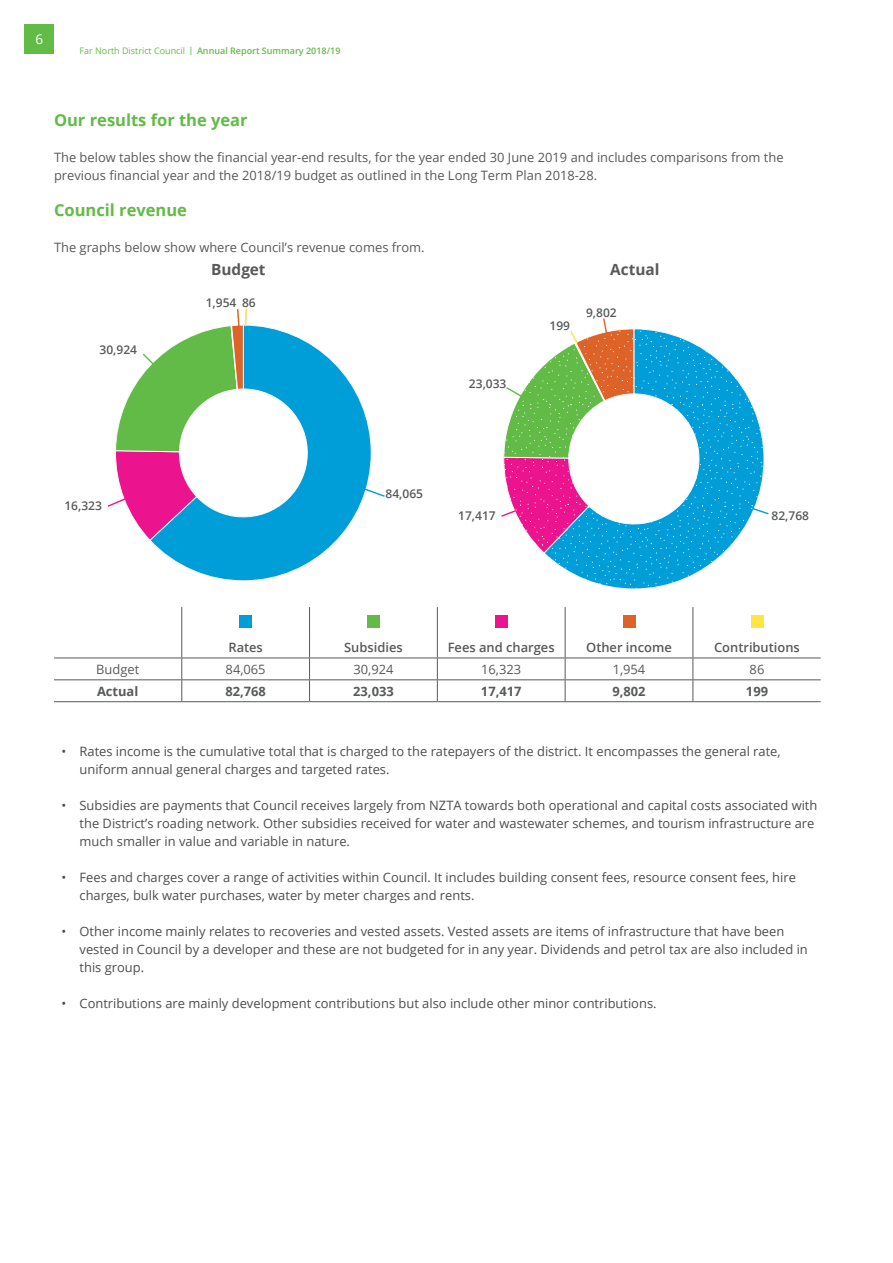
<style>
.page{position:relative;width:893px;height:1263px;background:#fff}
.page>*{position:absolute;margin:0;border:0;box-sizing:border-box;transform-origin:0 0}
.t1{font:700 16.5px "Open Sans";color:#62bb46}
.t2{font:700 15.45px "Open Sans";color:#58595b}
.t3{font:13.5px "Open Sans";color:#fff}
.t4{font:12.9px/18px "Open Sans";color:#4d4d4f}
.t5{font:12.9px/18px "Open Sans";color:#58595b}
.t6{font:600 12.9px "Open Sans";color:#58595b}
.t7{font:700 12.9px "Open Sans";color:#58595b}
.t8{font:600 12px "Open Sans";color:#58595b}
.t9{font:600 9px "Open Sans";color:#62bb46}
.s1{font-weight:400}
.s2{font-weight:400;font-size:11.55px}
</style>
<div class="page">
<div style="left:25px;top:24px;width:29px;height:30px;background:#62bb46"></div>
<svg style="left:151px;top:325px;width:221px;height:256px"></svg>
<svg style="left:363px;top:487px;width:22px;height:11px"></svg>
<svg style="left:107px;top:308px;width:141px;height:234px"></svg>
<svg style="left:764px;top:511px;width:5px;height:4px"></svg>
<svg style="left:545px;top:329px;width:219px;height:260px;fill:#009ed8"></svg>
<svg style="left:501px;top:318px;width:134px;height:236px"></svg>
<hr style="left:54px;top:679px;width:128px;height:1px;background:#58595b">
<hr style="left:182px;top:679px;width:128px;height:1px;background:#58595b">
<hr style="left:310px;top:679px;width:127px;height:1px;background:#58595b">
<hr style="left:437px;top:679px;width:128px;height:1px;background:#58595b">
<hr style="left:565px;top:679px;width:128px;height:1px;background:#58595b">
<hr style="left:693px;top:679px;width:128px;height:1px;background:#58595b">
<hr style="left:54px;top:658px;width:128px;height:1px;background:#58595b">
<hr style="left:182px;top:658px;width:128px;height:1px;background:#58595b">
<hr style="left:310px;top:658px;width:127px;height:1px;background:#58595b">
<hr style="left:437px;top:658px;width:128px;height:1px;background:#58595b">
<hr style="left:565px;top:658px;width:128px;height:1px;background:#58595b">
<hr style="left:693px;top:658px;width:128px;height:1px;background:#58595b">
<svg style="left:181px;top:607px;width:1px;height:94px"></svg>
<svg style="left:309px;top:607px;width:1px;height:94px"></svg>
<svg style="left:437px;top:607px;width:1px;height:94px"></svg>
<svg style="left:565px;top:607px;width:1px;height:94px"></svg>
<svg style="left:692px;top:607px;width:1px;height:94px"></svg>
<hr style="left:54px;top:701px;width:128px;height:1px;background:#58595b">
<hr style="left:182px;top:701px;width:128px;height:1px;background:#58595b">
<hr style="left:310px;top:701px;width:127px;height:1px;background:#58595b">
<hr style="left:437px;top:701px;width:128px;height:1px;background:#58595b">
<hr style="left:565px;top:701px;width:128px;height:1px;background:#58595b">
<hr style="left:693px;top:701px;width:128px;height:1px;background:#58595b">
<div style="left:239px;top:615px;width:13px;height:13px;background:#009ed8"></div>
<div style="left:367px;top:615px;width:13px;height:13px;background:#62bb46"></div>
<div style="left:495px;top:615px;width:13px;height:13px;background:#ec148e"></div>
<div style="left:623px;top:615px;width:12px;height:13px;background:#de6328"></div>
<div style="left:751px;top:615px;width:12px;height:13px;background:#ffe443"></div>
<p class="t3" style="left:35px;top:30px;width:9px">6</p>
<p class="t9" style="left:79px;top:44px;width:262px"><span class="s1">Far North District Council</span> <span class="s2">I</span> Annual Report Summary 2018/19</p>
<p class="t1" style="left:54px;top:108px;width:195px">Our results for the year</p>
<p class="t5" style="left:54px;top:148px;width:731px">The below tables show the financial year-end results, for the year ended 30 June 2019 and includes comparisons from the previous financial year and the 2018/19 budget as outlined in the Long Term Plan 2018-28.</p>
<p class="t1" style="left:54px;top:198px;width:135px">Council revenue</p>
<p class="t5" style="left:54px;top:238px;width:372px">The graphs below show where Council’s revenue comes from.</p>
<p class="t2" style="left:211px;top:259px;width:56px">Budget</p>
<p class="t2" style="left:610px;top:259px;width:51px">Actual</p>
<p class="t8" style="left:100px;top:341px;width:39px">30,924</p>
<p class="t8" style="left:206px;top:295px;width:52px">1,954 86</p>
<p class="t8" style="left:469px;top:375px;width:39px">23,033</p>
<p class="t8" style="left:549px;top:317px;width:22px">199</p>
<p class="t8" style="left:586px;top:304px;width:32px">9,802</p>
<p class="t8" style="left:64px;top:497px;width:39px">16,323</p>
<p class="t8" style="left:385px;top:486px;width:39px">84,065</p>
<p class="t8" style="left:458px;top:508px;width:39px">17,417</p>
<p class="t8" style="left:771px;top:508px;width:39px">82,768</p>
<p class="t6" style="left:228px;top:638px;width:36px">Rates</p>
<p class="t6" style="left:344px;top:638px;width:60px">Subsidies</p>
<p class="t6" style="left:448px;top:638px;width:108px">Fees and charges</p>
<p class="t6" style="left:586px;top:638px;width:87px">Other income</p>
<p class="t6" style="left:714px;top:638px;width:87px">Contributions</p>
<p class="t5" style="left:96px;top:660px;width:45px">Budget</p>
<p class="t5" style="left:226px;top:660px;width:42px">84,065</p>
<p class="t5" style="left:353px;top:660px;width:42px">30,924</p>
<p class="t5" style="left:481px;top:660px;width:42px">16,323</p>
<p class="t5" style="left:613px;top:660px;width:34px">1,954</p>
<p class="t5" style="left:750px;top:660px;width:16px">86</p>
<p class="t7" style="left:97px;top:682px;width:43px">Actual</p>
<p class="t7" style="left:225px;top:682px;width:42px">82,768</p>
<p class="t7" style="left:353px;top:682px;width:42px">23,033</p>
<p class="t7" style="left:481px;top:682px;width:42px">17,417</p>
<p class="t7" style="left:612px;top:682px;width:35px">9,802</p>
<p class="t7" style="left:746px;top:682px;width:24px">199</p>
<p class="t4" style="left:80px;top:742px;width:703px;text-indent:-18px">• Rates income is the cumulative total that is charged to the ratepayers of the district. It encompasses the general rate, uniform annual general charges and targeted rates.</p>
<p class="t4" style="left:80px;top:796px;width:739px;text-indent:-18px">• Subsidies are payments that Council receives largely from NZTA towards both operational and capital costs associated with the District’s roading network. Other subsidies received for water and wastewater schemes, and tourism infrastructure are much smaller in value and variable in nature.</p>
<p class="t4" style="left:80px;top:868px;width:718px;text-indent:-18px">• Fees and charges cover a range of activities within Council. It includes building consent fees, resource consent fees, hire charges, bulk water purchases, water by meter charges and rents.</p>
<p class="t4" style="left:80px;top:922px;width:730px;text-indent:-18px">• Other income mainly relates to recoveries and vested assets. Vested assets are items of infrastructure that have been vested in Council by a developer and these are not budgeted for in any year. Dividends and petrol tax are also included in this group.</p>
<p class="t4" style="left:62px;top:994px;width:597px">• Contributions are mainly development contributions but also include other minor contributions.</p>
</div>
